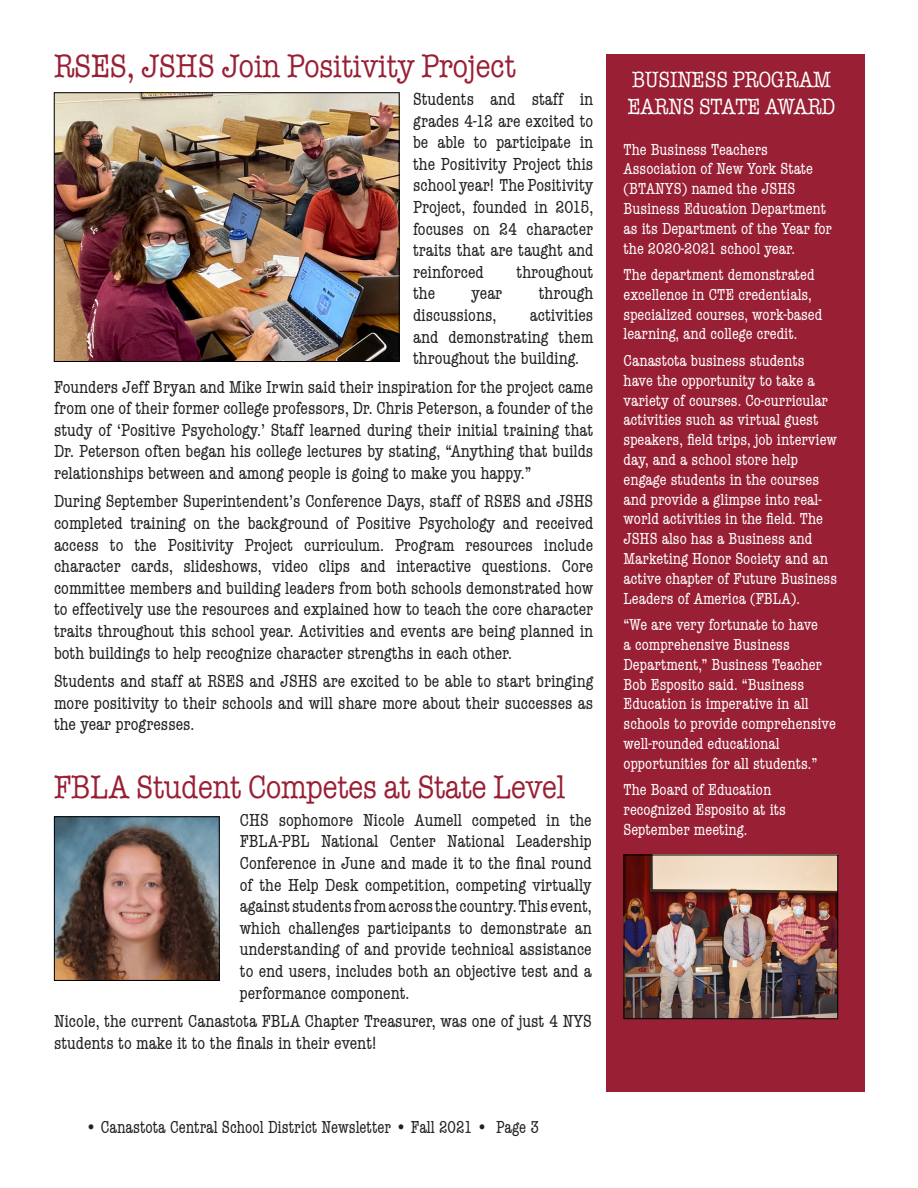
<style>
.page{position:relative;width:918px;height:1188px;background:#fff}
.page>*{position:absolute;margin:0;border:0;box-sizing:border-box;transform-origin:0 0}
.headlines{font:33px "American Typewriter";color:#991f34;scale:.84 1}
.sidebar_headlines{font:22.5px/27px "American Typewriter";color:#fff;scale:.84 1}
.Story_Text{font:condensed 18px/21.6px "American Typewriter";color:#231f20;text-align:justify}
.Story_Text-2{font:condensed 18px "American Typewriter";color:#231f20;scale:.94 1}
.sidebar{font:condensed 16.5px/19.8px "American Typewriter";color:#fff}
</style>
<div class="page">
<div style="left:606px;top:54px;width:258px;height:1038px;background:#991f34"></div>
<img style="left:626px;top:857px;width:210px;height:160px">
<div style="left:624px;top:855px;width:214px;height:164px;border:1px solid #000"></div>
<img style="left:56px;top:94px;width:342px;height:266px">
<div style="left:54px;top:92px;width:346px;height:270px;border:1px solid #000"></div>
<img style="left:56px;top:818px;width:162px;height:161px">
<div style="left:54px;top:816px;width:166px;height:165px;border:1px solid #000"></div>
<p class="headlines" style="left:54px;top:47px;width:551px">RSES, JSHS Join Positivity Project</p>
<p class="Story_Text" style="left:413px;top:89px;width:182px">Students and staff in grades 4-12 are excited to be able to participate in the Positivity Project this school year! The Positivity Project, founded in 2015, focuses on 24 character traits that are taught and reinforced</p>
<p class="Story_Text" style="left:517px;top:261px;width:78px">throughout</p>
<p class="Story_Text" style="left:413px;top:283px;width:24px">the</p>
<p class="Story_Text" style="left:472px;top:283px;width:32px">year</p>
<p class="Story_Text" style="left:539px;top:283px;width:56px">through</p>
<p class="Story_Text" style="left:413px;top:305px;width:85px">discussions,</p>
<p class="Story_Text" style="left:413px;top:305px;width:182px;text-indent:117px">activities and demonstrating them throughout the building.</p>
<p class="Story_Text" style="left:54px;top:376px;width:541px">Founders Jeff Bryan and Mike Irwin said their inspiration for the project came from one of their former college professors, Dr. Chris Peterson, a founder of the study of ‘Positive Psychology.’ Staff learned during their initial training that Dr. Peterson often began his college lectures by stating, “Anything that builds relationships between and among people is going to make you happy.”</p>
<p class="Story_Text" style="left:54px;top:491px;width:541px">During September Superintendent’s Conference Days, staff of RSES and JSHS completed training on the background of Positive Psychology and received access to the Positivity Project curriculum. Program resources include character cards, slideshows, video clips and interactive questions. Core committee members and building leaders from both schools demonstrated how to effectively use the resources and explained how to teach the core character traits throughout this school year. Activities and events are being planned in both buildings to help recognize character strengths in each other.</p>
<p class="Story_Text" style="left:54px;top:670px;width:541px">Students and staff at RSES and JSHS are excited to be able to start bringing more positivity to their schools and will share more about their successes as the year progresses.</p>
<p class="headlines" style="left:54px;top:768px;width:610px">FBLA Student Competes at State Level</p>
<p class="Story_Text" style="left:240px;top:809px;width:353px">CHS sophomore Nicole Aumell competed in the FBLA-PBL National Center National Leadership Conference in June and made it to the final round of the Help Desk competition, competing virtually against students from across the country. This event, which challenges participants to demonstrate an understanding of and provide technical assistance to end users, includes both an objective test and a performance component.</p>
<p class="Story_Text" style="left:54px;top:1011px;width:539px">Nicole, the current Canastota FBLA Chapter Treasurer, was one of just 4 NYS students to make it to the finals in their event!</p>
<p class="Story_Text-2" style="left:85px;top:1118px;width:484px">• Canastota Central School District Newsletter • Fall 2021 • Page 3</p>
<p class="sidebar_headlines" style="left:628px;top:67px;width:249px">BUSINESS PROGRAM<br>EARNS STATE AWARD</p>
<p class="sidebar" style="left:624px;top:139px;width:210px">The Business Teachers<br>Association of New York State (BTANYS) named the JSHS<br>Business Education Department as its Department of the Year for the 2020-2021 school year.</p>
<p class="sidebar" style="left:624px;top:265px;width:200px">The department demonstrated excellence in CTE credentials, specialized courses, work-based learning, and college credit.</p>
<p class="sidebar" style="left:624px;top:351px;width:215px">Canastota business students have the opportunity to take a variety of courses. Co-curricular activities such as virtual guest speakers, field trips, job interview day, and a school store help engage students in the courses and provide a glimpse into real&shy;world activities in the field. The<br>JSHS also has a Business and<br>Marketing Honor Society and an active chapter of Future Business<br>Leaders of America (FBLA).</p>
<p class="sidebar" style="left:624px;top:615px;width:214px">“We are very fortunate to have<br>a comprehensive Business<br>Department,” Business Teacher<br>Bob Esposito said. “Business<br>Education is imperative in all schools to provide comprehensive well-rounded educational opportunities for all students.”</p>
<p class="sidebar" style="left:624px;top:780px;width:164px">The Board of Education recognized Esposito at its<br>September meeting.</p>
</div>
